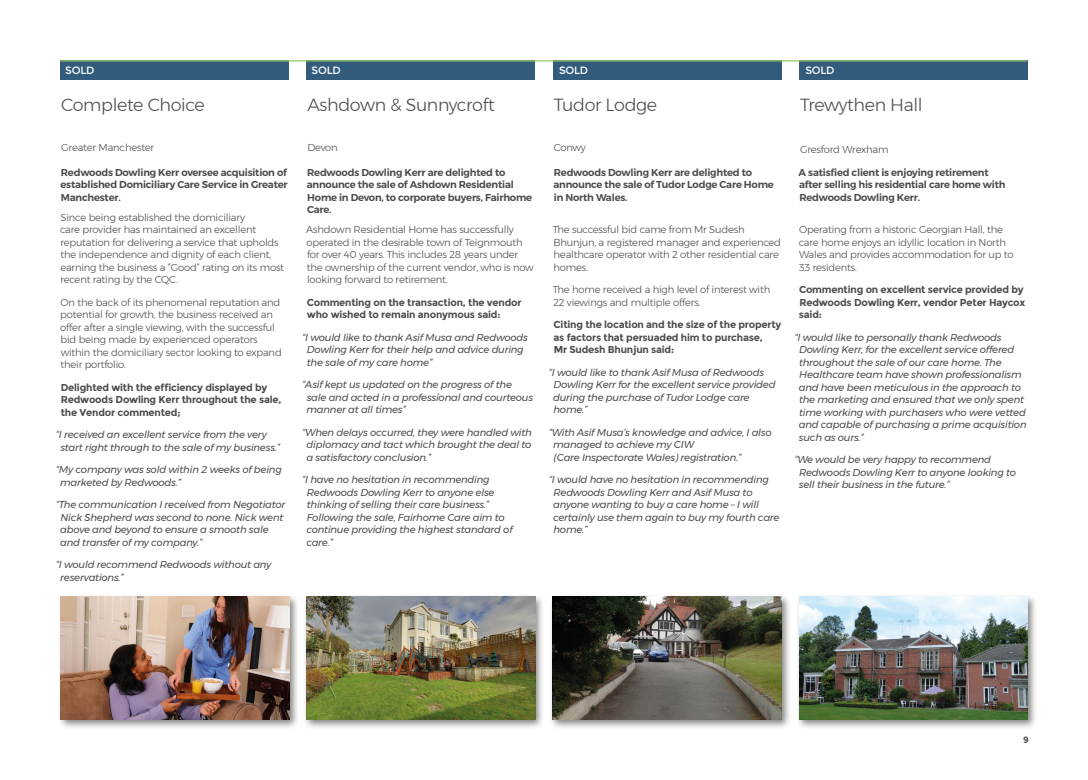
<style>
.page{position:relative;width:1088px;height:780px;background:#fff}
.page>*{position:absolute;margin:0;border:0;box-sizing:border-box;transform-origin:0 0}
.t1{font:300 17.5px "Montserrat";letter-spacing:-.02em;color:#4d4c4b}
.t2{font:10.5px "Montserrat";letter-spacing:-.02em;color:#fff}
.t3{font:italic 10px/12.5px "Montserrat";letter-spacing:-.02em;color:#4d4c4b}
.t4{font:300 10px/12.5px "Montserrat";letter-spacing:-.02em;color:#4d4c4b}
.t5{font:600 10px/12.5px "Montserrat";letter-spacing:-.02em;color:#4d4c4b}
.t6{font:700 10px/12.5px "Montserrat";letter-spacing:-.02em;color:#4d4c4b}
.t7{font:700 9px "Montserrat";color:#4d4c4b}
</style>
<div class="page">
<div style="left:795px;top:593px;width:242px;height:136px;background:#1d1d1b;opacity:.55"></div>
<div style="left:799px;top:60px;width:228px;height:20px;background:#335c7c"></div>
<div style="left:549px;top:593px;width:242px;height:136px;background:#1d1d1b;opacity:.55"></div>
<div style="left:553px;top:60px;width:228px;height:20px;background:#335c7c"></div>
<div style="left:306px;top:60px;width:229px;height:20px;background:#335c7c"></div>
<div style="left:57px;top:593px;width:243px;height:136px;background:#1d1d1b;opacity:.55"></div>
<img style="left:61px;top:596px;width:228px;height:123px">
<div style="left:60px;top:60px;width:229px;height:20px;background:#335c7c"></div>
<div style="left:302px;top:593px;width:242px;height:136px;background:#1d1d1b;opacity:.55"></div>
<img style="left:307px;top:596px;width:228px;height:123px">
<img style="left:553px;top:596px;width:228px;height:123px">
<img style="left:799px;top:596px;width:229px;height:123px">
<hr style="left:60px;top:60px;width:967px;height:1px;background:#99c65d">
<p class="t2" style="left:65px;top:64px;width:31px">SOLD</p>
<h1 class="t1" style="left:61px;top:91px;width:145px">Complete Choice</h1>
<p class="t4" style="left:61px;top:141px;width:95px">Greater Manchester</p>
<p class="t5" style="left:61px;top:166px;width:229px;text-align:justify">Redwoods Dowling Kerr oversee acquisition of established Domiciliary Care Service in Greater Manchester.</p>
<p class="t4" style="left:60px;top:211px;width:225px">Since being established the domiciliary<br>care provider has maintained an excellent reputation for delivering a service that upholds the independence and dignity of each client, earning the business a “Good” rating on its most recent rating by the CQC.</p>
<p class="t4" style="left:60px;top:296px;width:223px">On the back of its phenomenal reputation and potential for growth, the business received an offer after a single viewing, with the successful bid being made by experienced operators within the domiciliary sector looking to expand their portfolio.</p>
<p class="t6" style="left:61px;top:381px;width:222px">Delighted with the efficiency displayed by<br>Redwoods Dowling Kerr throughout the sale, the Vendor commented;</p>
<p class="t3" style="left:60px;top:428px;width:221px;text-indent:-4px">“I received an excellent service from the very start right through to the sale of my business.”</p>
<p class="t3" style="left:60px;top:463px;width:223px;text-indent:-4px">“My company was sold within 2 weeks of being marketed by Redwoods.”</p>
<p class="t3" style="left:60px;top:498px;width:227px;text-indent:-4px">“The communication I received from Negotiator Nick Shepherd was second to none. Nick went above and beyond to ensure a smooth sale and transfer of my company.”</p>
<p class="t3" style="left:60px;top:558px;width:213px;text-indent:-4px">“I would recommend Redwoods without any reservations.”</p>
<p class="t2" style="left:312px;top:64px;width:31px">SOLD</p>
<p class="t2" style="left:559px;top:64px;width:31px">SOLD</p>
<h1 class="t1" style="left:307px;top:92px;width:189px">Ashdown &amp; Sunnycroft</h1>
<p class="t4" style="left:307px;top:141px;width:32px">Devon</p>
<p class="t5" style="left:307px;top:166px;width:227px">Redwoods Dowling Kerr are delighted to announce the sale of Ashdown Residential<br>Home in Devon, to corporate buyers, Fairhome<br>Care.</p>
<p class="t4" style="left:306px;top:223px;width:229px">Ashdown Residential Home has successfully operated in the desirable town of Teignmouth for over 40 years. This includes 28 years under the ownership of the current vendor, who is now looking forward to retirement.</p>
<p class="t6" style="left:307px;top:296px;width:216px">Commenting on the transaction, the vendor who wished to remain anonymous said:</p>
<p class="t3" style="left:307px;top:331px;width:223px;text-indent:-5px">“I would like to thank Asif Musa and Redwoods<br>Dowling Kerr for their help and advice during the sale of my care home”</p>
<p class="t3" style="left:306px;top:378px;width:228px;text-indent:-4px">“Asif kept us updated on the progress of the sale and acted in a professional and courteous manner at all times”</p>
<p class="t3" style="left:306px;top:426px;width:227px;text-align:justify;text-indent:-4px">“When delays occurred, they were handled with diplomacy and tact which brought the deal to a satisfactory conclusion.”</p>
<p class="t3" style="left:306px;top:473px;width:208px;text-indent:-4px">“I have no hesitation in recommending Redwoods Dowling Kerr to anyone else thinking of selling their care business.” Following the sale, Fairhome Care aim to continue providing the highest standard of care.”</p>
<h1 class="t1" style="left:554px;top:91px;width:105px">Tudor Lodge</h1>
<p class="t4" style="left:554px;top:141px;width:34px">Conwy</p>
<p class="t5" style="left:553px;top:166px;width:222px">Redwoods Dowling Kerr are delighted to announce the sale of Tudor Lodge Care Home in North Wales.</p>
<p class="t4" style="left:553px;top:223px;width:230px">The successful bid came from Mr Sudesh Bhunjun, a registered manager and experienced healthcare operator with 2 other residential care homes.</p>
<p class="t4" style="left:553px;top:283px;width:219px">The home received a high level of interest with<br>22 viewings and multiple offers.</p>
<p class="t6" style="left:553px;top:318px;width:229px">Citing the location and the size of the property as factors that persuaded him to purchase,<br>Mr Sudesh Bhunjun said:</p>
<p class="t3" style="left:553px;top:366px;width:224px;text-indent:-4px">“I would like to thank Asif Musa of Redwoods Dowling Kerr for the excellent service provided during the purchase of Tudor Lodge care home.”</p>
<p class="t3" style="left:553px;top:426px;width:220px;text-indent:-4px">“With Asif Musa’s knowledge and advice, I also managed to achieve my CIW<br>(Care Inspectorate Wales) registration.”</p>
<p class="t3" style="left:553px;top:473px;width:228px;text-indent:-4px">“I would have no hesitation in recommending Redwoods Dowling Kerr and Asif Musa to anyone wanting to buy a care home – I will certainly use them again to buy my fourth care home.”</p>
<p class="t2" style="left:805px;top:64px;width:31px">SOLD</p>
<h1 class="t1" style="left:800px;top:91px;width:124px">Trewythen Hall</h1>
<p class="t4" style="left:800px;top:142px;width:90px">Gresford Wrexham</p>
<p class="t5" style="left:799px;top:166px;width:208px">A satisfied client is enjoying retirement after selling his residential care home with<br>Redwoods Dowling Kerr.</p>
<p class="t4" style="left:799px;top:223px;width:216px">Operating from a historic Georgian Hall, the care home enjoys an idyllic location in North Wales and provides accommodation for up to 33 residents.</p>
<p class="t6" style="left:799px;top:283px;width:228px">Commenting on excellent service provided by<br>Redwoods Dowling Kerr, vendor Peter Haycox said:</p>
<p class="t3" style="left:799px;top:331px;width:229px;text-indent:-4px">“I would like to personally thank Redwoods Dowling Kerr, for the excellent service offered throughout the sale of our care home. The Healthcare team have shown professionalism and have been meticulous in the approach to the marketing and ensured that we only spent time working with purchasers who were vetted and capable of purchasing a prime acquisition such as ours.”</p>
<p class="t3" style="left:799px;top:453px;width:219px;text-indent:-4px">“We would be very happy to recommend<br>Redwoods Dowling Kerr to anyone looking to sell their business in the future.”</p>
<p class="t7" style="left:1023px;top:734px;width:7px">9</p>
</div>
